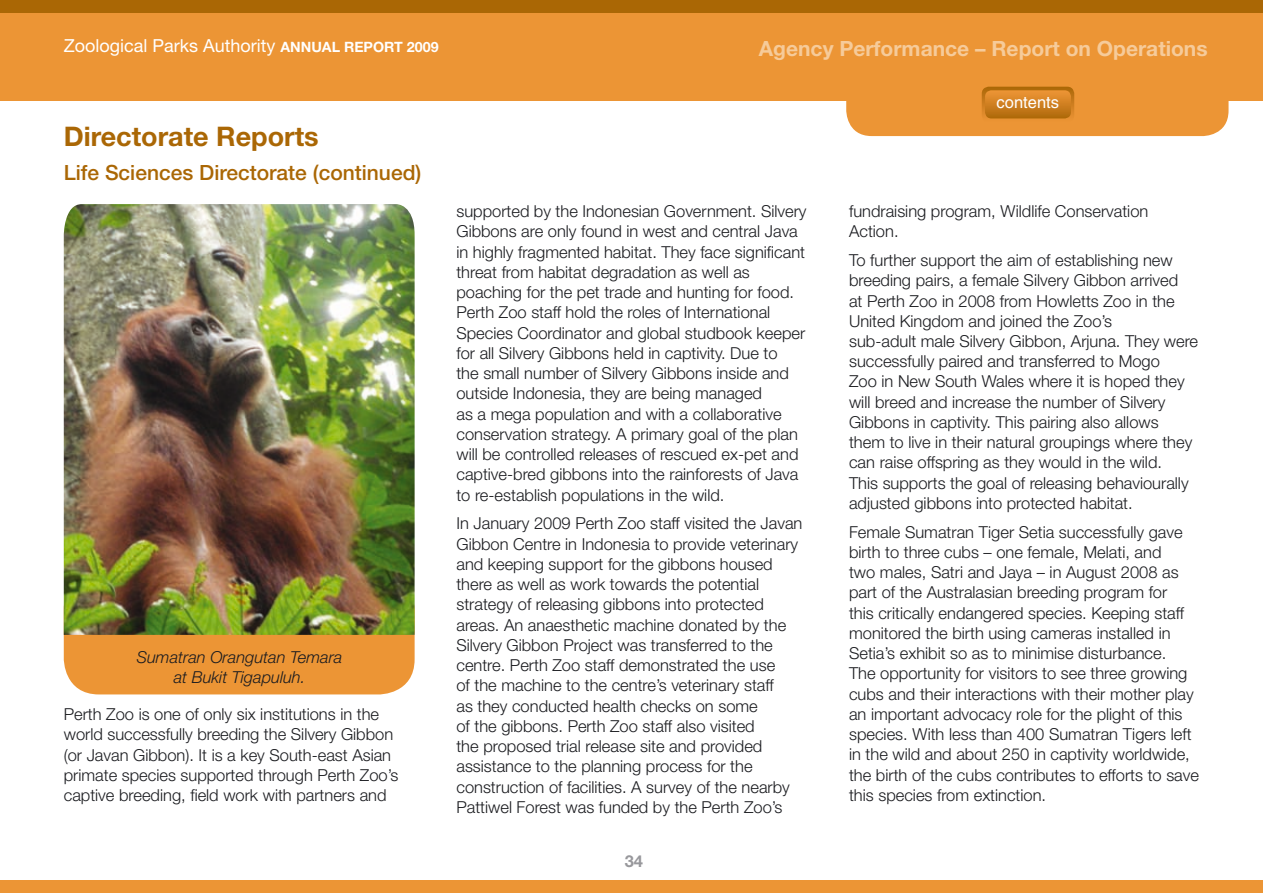
<style>
.page{position:relative;width:1263px;height:893px;background:#fff}
.page>*{position:absolute;margin:0;border:0;box-sizing:border-box;transform-origin:0 0}
.t1{font:700 27px "Helvetica Neue";color:#aa6705}
.t2{font:700 21px "Helvetica Neue";color:#f6cb9a}
.t3{font:500 21px "Helvetica Neue";color:#aa6705}
.t4{font:18px "Helvetica Neue";color:#fff}
.t5{font:300 16.5px/20.2px "Helvetica Neue";color:#1b1c20}
.t6{font:italic 300 16.5px/19.8px "Helvetica Neue";color:#1b1c20;text-align:center}
.t7{font:16.5px "Helvetica";color:#fff}
.t8{font:700 16.5px "Helvetica Neue";color:#98989c}
.s1{font-weight:700;font-size:14.25px}
</style>
<div class="page">
<div style="left:0;top:0;width:1263px;height:101px;background:#ec9535"></div>
<div style="left:846px;top:51px;width:382px;height:85px;background:#ec9535;border-radius:26px"></div>
<svg style="left:982px;top:87px;width:92px;height:32px"></svg>
<div style="left:0;top:0;width:1263px;height:13px;background:#aa6705"></div>
<div style="left:0;top:880px;width:1263px;height:13px;background:#ec9535"></div>
<div style="left:64px;top:574px;width:351px;height:120px;background:#ec9535;border-radius:35px"></div>
<img style="left:64px;top:204px;width:351px;height:431px">
<p class="t4" style="left:64px;top:35px;width:376px">Zoological Parks Authority <span class="s1">ANNUAL REPORT 2009</span></p>
<h1 class="t1" style="left:64px;top:120px;width:256px">Directorate Reports</h1>
<p class="t3" style="left:64px;top:160px;width:359px">Life Sciences Directorate (continued)</p>
<p class="t6" style="left:137px;top:647px;width:207px">Sumatran Orangutan Temara at Bukit Tigapuluh.</p>
<p class="t5" style="left:64px;top:704px;width:336px">Perth Zoo is one of only six institutions in the world successfully breeding the Silvery Gibbon (or Javan Gibbon). It is a key South-east Asian primate species supported through Perth Zoo’s captive breeding, field work with partners and</p>
<p class="t2" style="left:759px;top:36px;width:450px">Agency Performance – Report on Operations</p>
<p class="t5" style="left:456px;top:201px;width:352px">supported by the Indonesian Government. Silvery Gibbons are only found in west and central Java in highly fragmented habitat. They face significant threat from habitat degradation as well as poaching for the pet trade and hunting for food.<br>Perth Zoo staff hold the roles of International Species Coordinator and global studbook keeper for all Silvery Gibbons held in captivity. Due to<br>the small number of Silvery Gibbons inside and outside Indonesia, they are being managed<br>as a mega population and with a collaborative conservation strategy. A primary goal of the plan will be controlled releases of rescued ex-pet and captive-bred gibbons into the rainforests of Java to re-establish populations in the wild.</p>
<p class="t5" style="left:456px;top:513px;width:347px">In January 2009 Perth Zoo staff visited the Javan Gibbon Centre in Indonesia to provide veterinary and keeping support for the gibbons housed there as well as work towards the potential strategy of releasing gibbons into protected areas. An anaesthetic machine donated by the Silvery Gibbon Project was transferred to the centre. Perth Zoo staff demonstrated the use<br>of the machine to the centre’s veterinary staff<br>as they conducted health checks on some<br>of the gibbons. Perth Zoo staff also visited<br>the proposed trial release site and provided assistance to the planning process for the construction of facilities. A survey of the nearby Pattiwel Forest was funded by the Perth Zoo’s</p>
<p class="t8" style="left:625px;top:851px;width:20px">34</p>
<p class="t7" style="left:997px;top:93px;width:64px">contents</p>
<p class="t5" style="left:849px;top:201px;width:301px">fundraising program, Wildlife Conservation<br>Action.</p>
<p class="t5" style="left:849px;top:250px;width:351px">To further support the aim of establishing new breeding pairs, a female Silvery Gibbon arrived<br>at Perth Zoo in 2008 from Howletts Zoo in the United Kingdom and joined the Zoo’s<br>sub-adult male Silvery Gibbon, Arjuna. They were successfully paired and transferred to Mogo<br>Zoo in New South Wales where it is hoped they will breed and increase the number of Silvery Gibbons in captivity. This pairing also allows them to live in their natural groupings where they can raise offspring as they would in the wild.<br>This supports the goal of releasing behaviourally adjusted gibbons into protected habitat.</p>
<p class="t5" style="left:849px;top:521px;width:351px">Female Sumatran Tiger Setia successfully gave birth to three cubs – one female, Melati, and<br>two males, Satri and Jaya – in August 2008 as part of the Australasian breeding program for<br>this critically endangered species. Keeping staff monitored the birth using cameras installed in Setia’s exhibit so as to minimise disturbance.<br>The opportunity for visitors to see three growing cubs and their interactions with their mother play an important advocacy role for the plight of this species. With less than 400 Sumatran Tigers left in the wild and about 250 in captivity worldwide, the birth of the cubs contributes to efforts to save this species from extinction.</p>
</div>
